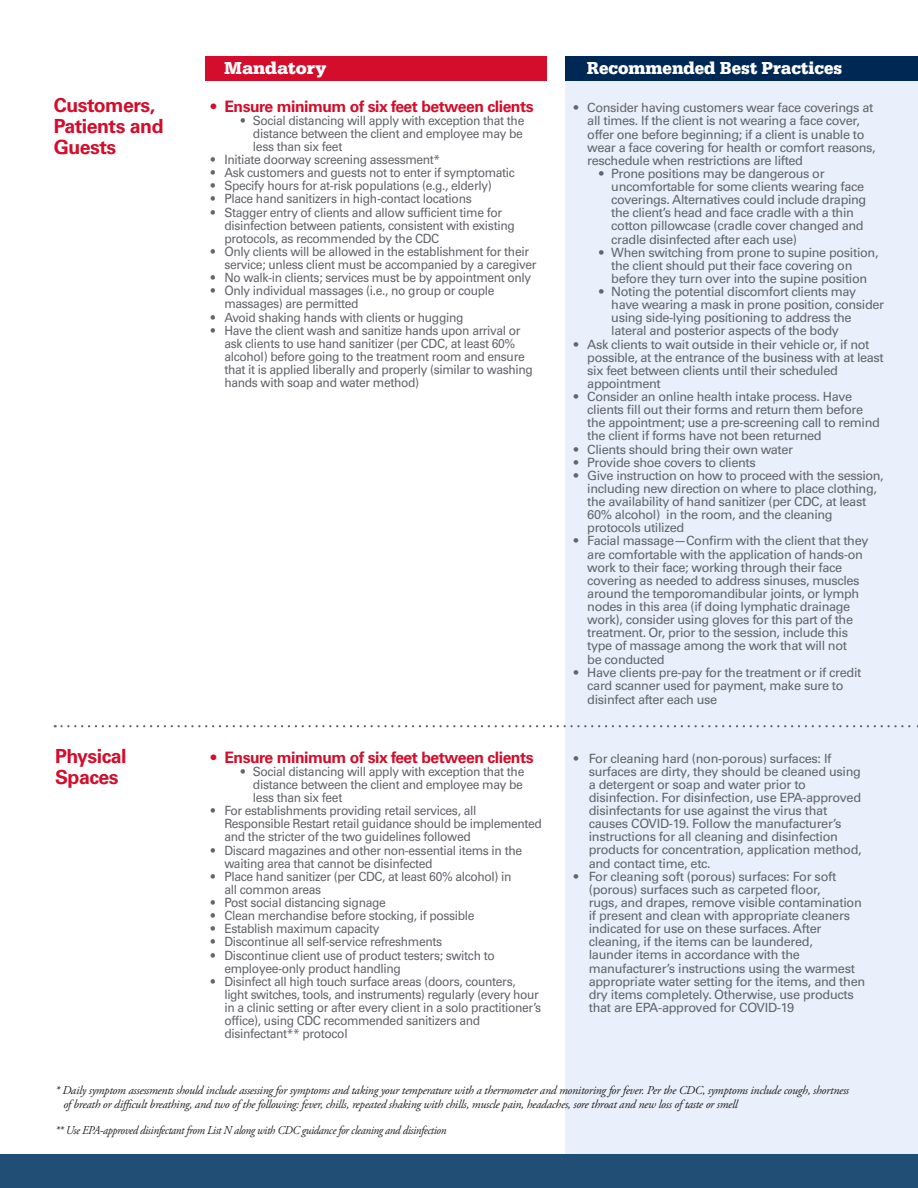
<style>
.page{position:relative;width:918px;height:1188px;background:#fff}
.page>*{position:absolute;margin:0;border:0;box-sizing:border-box;transform-origin:0 0}
.t1{font:700 19.5px/21px "Univers LT Pro 65";letter-spacing:-.025em;color:#d30d2b}
.t2{font:700 18px "Serifa";color:#fff;scale:.95 1}
.t3{font:700 18px "Serifa";color:#fff}
.t4{font:700 15.75px "Univers LT Pro 65";letter-spacing:-.03em;color:#d30d2b}
.t5{font:12.75px/13.2px "Univers LT Pro 55 Roman";letter-spacing:-.03em;color:#63656a}
.t6{font:12.75px/13.2px "Univers LT Pro 55 Roman";letter-spacing:-.03em;color:#63656a;scale:.95 1}
.t7{font:italic 12px/14.2px "Adobe Garamond Pro";letter-spacing:-.02em;color:#231f20}
.t8{font:italic 12px "Adobe Garamond Pro";letter-spacing:-.02em;color:#231f20;scale:.94 1}
</style>
<div class="page">
<div style="left:565px;top:78px;width:353px;height:1082px;background:#e9f0fb"></div>
<div style="left:205px;top:56px;width:342px;height:24px;background:#d30d2b"></div>
<div style="left:565px;top:56px;width:353px;height:25px;background:#002855"></div>
<div style="left:0;top:1155px;width:918px;height:33px;background:#204e75"></div>
<svg style="left:55px;top:725px;width:863px;height:2px"></svg>
<p class="t1" style="left:54px;top:94px;width:111px">Customers,<br>Patients and<br>Guests</p>
<p class="t3" style="left:224px;top:58px;width:104px">Mandatory</p>
<p class="t2" style="left:587px;top:58px;width:270px">Recommended Best Practices</p>
<p class="t4" style="left:211px;top:97px;width:324px">• Ensure minimum of six feet between clients</p>
<p class="t6" style="left:253px;top:114px;width:287px;text-align:justify;text-indent:-12px">• Social distancing will apply with exception that the distance between the client and employee may be less than six feet</p>
<p class="t6" style="left:211px;top:153px;width:243px">• Initiate doorway screening assessment*</p>
<p class="t6" style="left:211px;top:166px;width:321px">• Ask customers and guests not to enter if symptomatic</p>
<p class="t6" style="left:211px;top:179px;width:297px">• Specify hours for at-risk populations (e.g., elderly)</p>
<p class="t6" style="left:211px;top:192px;width:276px">• Place hand sanitizers in high-contact locations</p>
<p class="t6" style="left:224px;top:205px;width:307px;text-indent:-14px">• Stagger entry of clients and allow sufficient time for disinfection between patients, consistent with existing protocols, as recommended by the CDC</p>
<p class="t6" style="left:224px;top:245px;width:330px;text-indent:-14px">• Only clients will be allowed in the establishment for their service; unless client must be accompanied by a caregiver</p>
<p class="t6" style="left:211px;top:271px;width:339px">• No walk-in clients; services must be by appointment only</p>
<p class="t6" style="left:224px;top:284px;width:286px;text-indent:-14px">• Only individual massages (i.e., no group or couple massages) are permitted</p>
<p class="t6" style="left:211px;top:310px;width:267px">• Avoid shaking hands with clients or hugging</p>
<p class="t6" style="left:224px;top:324px;width:326px;text-indent:-14px">• Have the client wash and sanitize hands upon arrival or ask clients to use hand sanitizer (per CDC, at least 60% alcohol) before going to the treatment room and ensure that it is applied liberally and properly (similar to washing hands with soap and water method)</p>
<p class="t5" style="left:587px;top:101px;width:290px;text-indent:-14px">• Consider having customers wear face coverings at all times. If the client is not wearing a face cover, offer one before beginning; if a client is unable to wear a face covering for health or comfort reasons, reschedule when restrictions are lifted</p>
<p class="t5" style="left:611px;top:167px;width:257px;text-indent:-12px">• Prone positions may be dangerous or uncomfortable for some clients wearing face coverings. Alternatives could include draping the client’s head and face cradle with a thin cotton pillowcase (cradle cover changed and cradle disinfected after each use)</p>
<p class="t5" style="left:611px;top:246px;width:269px;text-indent:-12px">• When switching from prone to supine position, the client should put their face covering on before they turn over into the supine position</p>
<p class="t5" style="left:611px;top:285px;width:274px;text-indent:-12px">• Noting the potential discomfort clients may have wearing a mask in prone position, consider using side-lying positioning to address the lateral and posterior aspects of the body</p>
<p class="t5" style="left:587px;top:337px;width:298px;text-indent:-14px">• Ask clients to wait outside in their vehicle or, if not possible, at the entrance of the business with at least six feet between clients until their scheduled appointment</p>
<p class="t5" style="left:587px;top:390px;width:294px;text-indent:-14px">• Consider an online health intake process. Have clients fill out their forms and return them before the appointment; use a pre-screening call to remind the client if forms have not been returned</p>
<p class="t5" style="left:574px;top:442px;width:221px">• Clients should bring their own water</p>
<p class="t5" style="left:574px;top:456px;width:183px">• Provide shoe covers to clients</p>
<p class="t5" style="left:587px;top:469px;width:298px;text-indent:-14px">• Give instruction on how to proceed with the session, including new direction on where to place clothing, the availability of hand sanitizer (per CDC, at least 60% alcohol) in the room, and the cleaning protocols utilized</p>
<p class="t5" style="left:587px;top:534px;width:283px;text-indent:-14px">• Facial massage—Confirm with the client that they are comfortable with the application of hands-on work to their face; working through their face covering as needed to address sinuses, muscles around the temporomandibular joints, or lymph nodes in this area (if doing lymphatic drainage work), consider using gloves for this part of the treatment. Or, prior to the session, include this type of massage among the work that will not<br>be conducted</p>
<p class="t5" style="left:574px;top:666px;width:289px;text-align:center">• Have clients pre-pay for the treatment or if credit card scanner used for payment, make sure to</p>
<p class="t5" style="left:587px;top:693px;width:131px">disinfect after each use</p>
<p class="t1" style="left:55px;top:745px;width:73px">Physical<br>Spaces</p>
<p class="t5" style="left:589px;top:751px;width:274px;text-indent:-15px">• For cleaning hard (non-porous) surfaces: If surfaces are dirty, they should be cleaned using a detergent or soap and water prior to disinfection. For disinfection, use EPA-approved disinfectants for use against the virus that causes COVID-19. Follow the manufacturer’s</p>
<p class="t5" style="left:589px;top:830px;width:274px">instructions for all cleaning and disinfection products for concentration, application method, and contact time, etc.</p>
<p class="t5" style="left:589px;top:870px;width:275px;text-indent:-15px">• For cleaning soft (porous) surfaces: For soft (porous) surfaces such as carpeted floor,<br>rugs, and drapes, remove visible contamination if present and clean with appropriate cleaners indicated for use on these surfaces. After</p>
<p class="t5" style="left:589px;top:935px;width:278px">cleaning, if the items can be laundered,<br>launder items in accordance with the manufacturer’s instructions using the warmest appropriate water setting for the items, and then dry items completely. Otherwise, use products that are EPA-approved for COVID-19</p>
<p class="t4" style="left:211px;top:748px;width:324px">• Ensure minimum of six feet between clients</p>
<p class="t6" style="left:253px;top:765px;width:287px;text-align:justify;text-indent:-12px">• Social distancing will apply with exception that the distance between the client and employee may be less than six feet</p>
<p class="t6" style="left:224px;top:804px;width:336px;text-indent:-14px">• For establishments providing retail services, all<br>Responsible Restart retail guidance should be implemented and the stricter of the two guidelines followed</p>
<p class="t6" style="left:224px;top:843px;width:315px;text-indent:-14px">• Discard magazines and other non-essential items in the waiting area that cannot be disinfected</p>
<p class="t6" style="left:224px;top:870px;width:304px;text-indent:-14px">• Place hand sanitizer (per CDC, at least 60% alcohol) in all common areas</p>
<p class="t6" style="left:211px;top:896px;width:186px">• Post social distancing signage</p>
<p class="t6" style="left:211px;top:909px;width:279px">• Clean merchandise before stocking, if possible</p>
<p class="t6" style="left:211px;top:922px;width:179px">• Establish maximum capacity</p>
<p class="t6" style="left:211px;top:935px;width:245px">• Discontinue all self-service refreshments</p>
<p class="t6" style="left:224px;top:948px;width:286px;text-indent:-14px">• Discontinue client use of product testers; switch to employee-only product handling</p>
<p class="t6" style="left:224px;top:975px;width:335px;text-indent:-14px">• Disinfect all high touch surface areas (doors, counters, light switches, tools, and instruments) regularly (every hour in a clinic setting or after every client in a solo practitioner’s office), using CDC recommended sanitizers and</p>
<p class="t6" style="left:224px;top:1027px;width:131px">disinfectant** protocol</p>
<p class="t7" style="left:63px;top:1083px;width:787px;text-indent:-8px">* Daily symptom assessments should include assessing for symptoms and taking your temperature with a thermometer and monitoring for fever. Per the CDC, symptoms include cough, shortness of breath or difficult breathing, and two of the following: fever, chills, repeated shaking with chills, muscle pain, headaches, sore throat and new loss of taste or smell</p>
<p class="t8" style="left:55px;top:1123px;width:418px">** Use EPA-approved disinfectant from List N along with CDC guidance for cleaning and disinfection</p>
</div>
